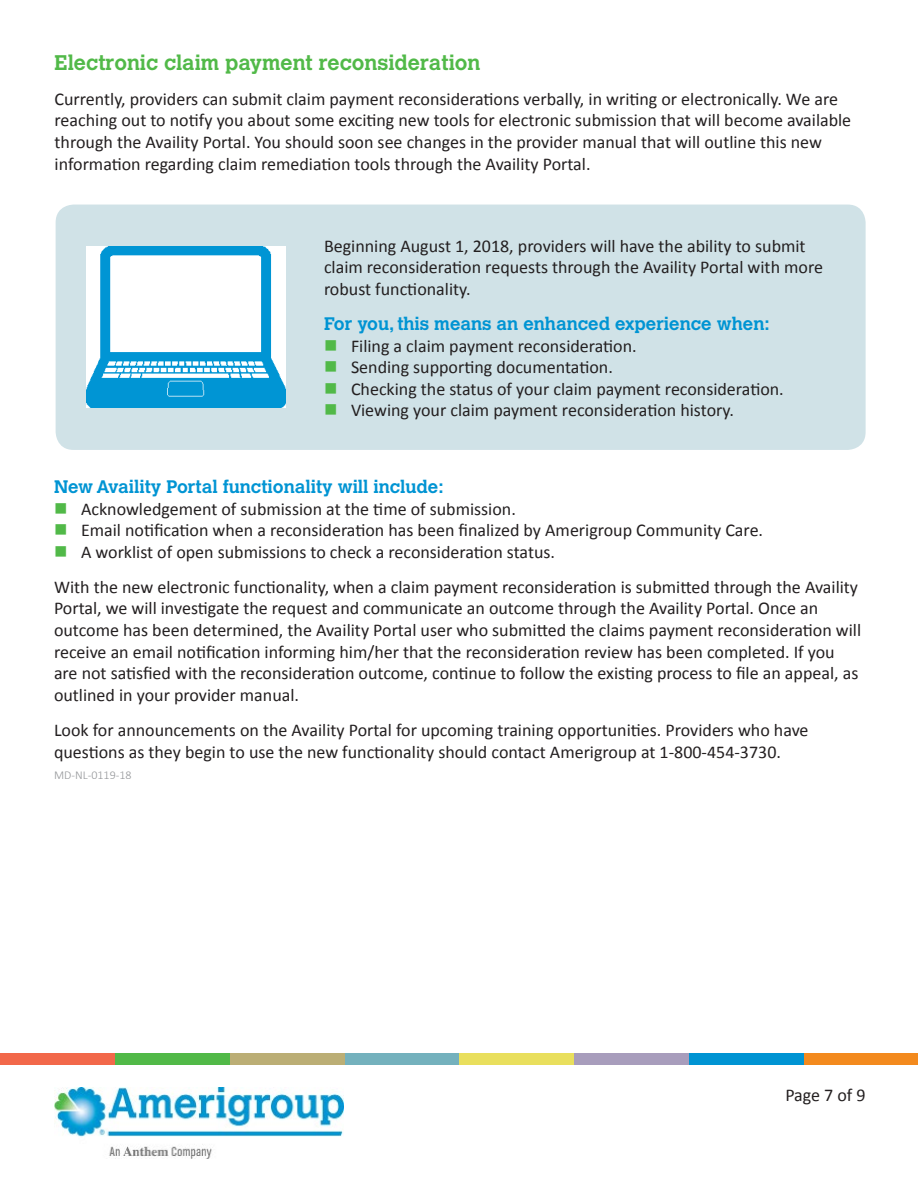
<style>
.page{position:relative;width:918px;height:1188px;background:#fff}
.page>*{position:absolute;margin:0;border:0;box-sizing:border-box;transform-origin:0 0}
.Title_Header{font:700 21px "Calvert MT Std";color:#51b948}
.Body_text{font:18px/21.6px "Calibri";color:#231f20}
.Sub_head{font:700 18px "Calvert MT Std";color:#0094d3}
.Job_ID{font:300 12px "Calibri";color:#939598}
</style>
<div class="page">
<img style="left:55px;top:1088px;width:288px;height:71px">
<div style="left:0;top:1053px;width:115px;height:11px;background:#f2684a"></div>
<div style="left:115px;top:1053px;width:115px;height:11px;background:#51b948"></div>
<div style="left:230px;top:1053px;width:115px;height:11px;background:#bbae75"></div>
<div style="left:345px;top:1053px;width:115px;height:11px;background:#74b1bd"></div>
<div style="left:459px;top:1053px;width:115px;height:11px;background:#e9df5d"></div>
<div style="left:574px;top:1053px;width:115px;height:11px;background:#a89dbc"></div>
<div style="left:689px;top:1053px;width:115px;height:11px;background:#0094d3"></div>
<div style="left:804px;top:1053px;width:114px;height:11px;background:#f38a1e"></div>
<div style="left:56px;top:205px;width:810px;height:245px;background:#d0e2e7;border-radius:18px"></div>
<img style="left:87px;top:247px;width:198px;height:160px">
<p class="Title_Header" style="left:55px;top:49px;width:427px">Electronic claim payment reconsideration</p>
<p class="Body_text" style="left:55px;top:87px;width:798px">Currently, providers can submit claim payment reconsiderations verbally, in writing or electronically. We are reaching out to notify you about some exciting new tools for electronic submission that will become available through the Availity Portal. You should soon see changes in the provider manual that will outline this new information regarding claim remediation tools through the Availity Portal.</p>
<p class="Body_text" style="left:324px;top:234px;width:501px">Beginning August 1, 2018, providers will have the ability to submit claim reconsideration requests through the Availity Portal with more robust functionality.</p>
<p class="Sub_head" style="left:324px;top:312px;width:447px">For you, this means an enhanced experience when:</p>
<p class="Body_text" style="left:351px;top:334px;width:287px">Filing a claim payment reconsideration.</p>
<p class="Body_text" style="left:351px;top:356px;width:263px">Sending supporting documentation.</p>
<p class="Body_text" style="left:351px;top:377px;width:434px">Checking the status of your claim payment reconsideration.</p>
<p class="Body_text" style="left:351px;top:399px;width:385px">Viewing your claim payment reconsideration history.</p>
<p class="Sub_head" style="left:54px;top:475px;width:391px">New Availity Portal functionality will include:</p>
<p class="Body_text" style="left:81px;top:497px;width:436px">Acknowledgement of submission at the time of submission.</p>
<p class="Body_text" style="left:81px;top:519px;width:684px">Email notification when a reconsideration has been finalized by Amerigroup Community Care.</p>
<p class="Body_text" style="left:81px;top:540px;width:476px">A worklist of open submissions to check a reconsideration status.</p>
<p class="Body_text" style="left:54px;top:575px;width:809px">With the new electronic functionality, when a claim payment reconsideration is submitted through the Availity Portal, we will investigate the request and communicate an outcome through the Availity Portal. Once an outcome has been determined, the Availity Portal user who submitted the claims payment reconsideration will receive an email notification informing him/her that the reconsideration review has been completed. If you are not satisfied with the reconsideration outcome, continue to follow the existing process to file an appeal, as outlined in your provider manual.</p>
<p class="Body_text" style="left:54px;top:718px;width:756px">Look for announcements on the Availity Portal for upcoming training opportunities. Providers who have questions as they begin to use the new functionality should contact Amerigroup at 1-800-454-3730.</p>
<p class="Job_ID" style="left:54px;top:767px;width:79px">MD-NL-0119-18</p>
<p class="Body_text" style="left:785px;top:1084px;width:82px">Page 7 of 9</p>
</div>
